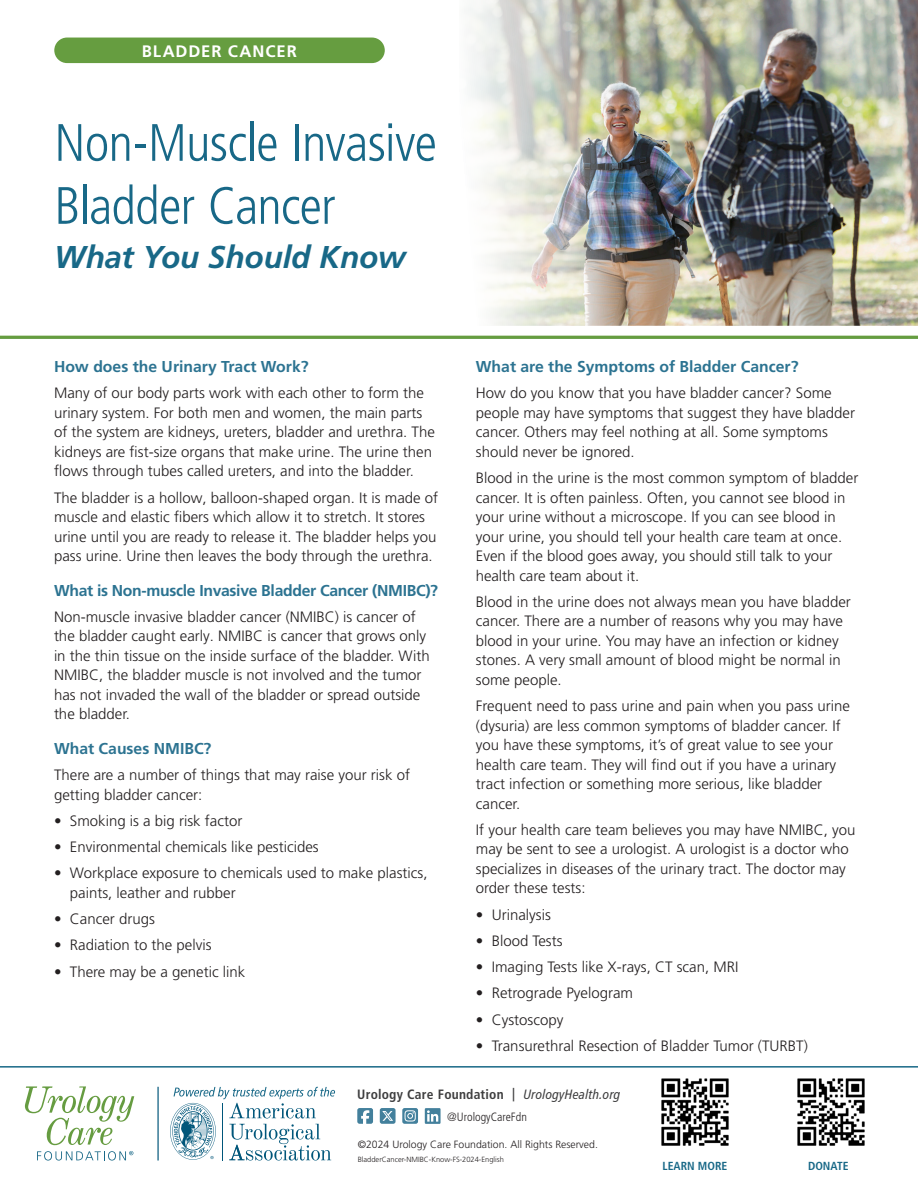
<style>
.page{position:relative;width:918px;height:1188px;background:#fff}
.page>*{position:absolute;margin:0;border:0;box-sizing:border-box;transform-origin:0 0}
.t1{font:300 condensed 52.5px/63px "Frutiger LT Pro";letter-spacing:-.015em;color:#186887}
.t2{font:italic 700 31.5px "Frutiger LT Pro";letter-spacing:-.01em;color:#186887}
.CoverTop{font:700 16.65px "Frutiger LT Pro";letter-spacing:.055em;color:#fff}
.Subhead1{font:700 15.75px "Frutiger LT Pro";color:#2c7391}
.Subhead1-2{font:700 15.75px "Frutiger LT Pro";letter-spacing:-.02em;color:#2c7391}
.Body1{font:300 15px/19.5px "Frutiger LT Pro";color:#231f20}
.Address_Info{font:700 condensed 13.5px "Frutiger LT Pro";letter-spacing:.015em;color:#3e3e3f}
.Body_Copy_Sans{font:300 condensed 12px "Frutiger LT Pro";color:#231f20}
.t3{font:700 condensed 11.7px "Frutiger LT Pro";color:#186887}
.Body1-2{font:300 10.5px "Frutiger LT Pro";color:#231f20}
.Body1-3{font:300 7.5px "Frutiger LT Pro";color:#231f20}
.s1{font-weight:400;font-style:italic}
</style>
<div class="page">
<img style="left:468px;top:0;width:450px;height:326px">
<div style="left:54px;top:38px;width:331px;height:25px;background:#669d40;border-radius:13px"></div>
<hr style="left:0;top:336px;width:918px;height:3px;background:#669d40">
<hr style="left:0;top:1066px;width:918px;height:2px;background:#186887">
<svg style="left:170px;top:1087px;width:165px;height:74px"></svg>
<hr style="left:157px;top:1087px;width:2px;height:74px;background:#00567a">
<svg style="left:25px;top:1086px;width:109px;height:59px"></svg>
<svg style="left:37px;top:1151px;width:96px;height:10px"></svg>
<svg style="left:357px;top:1108px;width:61px;height:16px"></svg>
<svg style="left:425px;top:1108px;width:16px;height:16px"></svg>
<img style="left:797px;top:1078px;width:68px;height:68px">
<img style="left:661px;top:1078px;width:68px;height:68px">
<p class="CoverTop" style="left:142px;top:41px;width:157px">BLADDER CANCER</p>
<p class="t1" style="left:54px;top:112px;width:384px">Non-Muscle Invasive<br>Bladder Cancer</p>
<p class="t2" style="left:54px;top:238px;width:353px">What You Should Know</p>
<p class="Subhead1" style="left:54px;top:357px;width:256px">How does the Urinary Tract Work?</p>
<p class="Body1" style="left:54px;top:383px;width:382px">Many of our body parts work with each other to form the urinary system. For both men and women, the main parts of the system are kidneys, ureters, bladder and urethra. The kidneys are fist-size organs that make urine. The urine then flows through tubes called ureters, and into the bladder.</p>
<p class="Body1" style="left:54px;top:488px;width:386px">The bladder is a hollow, balloon-shaped organ. It is made of muscle and elastic fibers which allow it to stretch. It stores urine until you are ready to release it. The bladder helps you pass urine. Urine then leaves the body through the urethra.</p>
<p class="Subhead1-2" style="left:54px;top:581px;width:386px">What is Non-muscle Invasive Bladder Cancer (NMIBC)?</p>
<p class="Body1" style="left:54px;top:607px;width:377px">Non-muscle invasive bladder cancer (NMIBC) is cancer of the bladder caught early. NMIBC is cancer that grows only in the thin tissue on the inside surface of the bladder. With NMIBC, the bladder muscle is not involved and the tumor has not invaded the wall of the bladder or spread outside the bladder.</p>
<p class="Subhead1" style="left:54px;top:739px;width:159px">What Causes NMIBC?</p>
<p class="Body1" style="left:54px;top:765px;width:358px">There are a number of things that may raise your risk of getting bladder cancer:</p>
<p class="Body1" style="left:54px;top:811px;width:190px">• Smoking is a big risk factor</p>
<p class="Body1" style="left:54px;top:837px;width:266px">• Environmental chemicals like pesticides</p>
<p class="Body1" style="left:70px;top:863px;width:359px;text-indent:-16px">• Workplace exposure to chemicals used to make plastics, paints, leather and rubber</p>
<p class="Body1" style="left:54px;top:909px;width:102px">• Cancer drugs</p>
<p class="Body1" style="left:54px;top:935px;width:159px">• Radiation to the pelvis</p>
<p class="Body1" style="left:54px;top:962px;width:193px">• There may be a genetic link</p>
<p class="Subhead1" style="left:476px;top:357px;width:324px">What are the Symptoms of Bladder Cancer?</p>
<p class="Body1" style="left:476px;top:383px;width:381px">How do you know that you have bladder cancer? Some people may have symptoms that suggest they have bladder cancer. Others may feel nothing at all. Some symptoms should never be ignored.</p>
<p class="Body1" style="left:476px;top:468px;width:384px">Blood in the urine is the most common symptom of bladder cancer. It is often painless. Often, you cannot see blood in your urine without a microscope. If you can see blood in your urine, you should tell your health care team at once.<br>Even if the blood goes away, you should still talk to your health care team about it.</p>
<p class="Body1" style="left:476px;top:592px;width:377px">Blood in the urine does not always mean you have bladder cancer. There are a number of reasons why you may have blood in your urine. You may have an infection or kidney stones. A very small amount of blood might be normal in some people.</p>
<p class="Body1" style="left:476px;top:696px;width:376px">Frequent need to pass urine and pain when you pass urine (dysuria) are less common symptoms of bladder cancer. If you have these symptoms, it’s of great value to see your health care team. They will find out if you have a urinary tract infection or something more serious, like bladder cancer.</p>
<p class="Body1" style="left:476px;top:820px;width:381px">If your health care team believes you may have NMIBC, you may be sent to see a urologist. A urologist is a doctor who specializes in diseases of the urinary tract. The doctor may order these tests:</p>
<p class="Body1" style="left:476px;top:905px;width:76px">• Urinalysis</p>
<p class="Body1" style="left:476px;top:931px;width:88px">• Blood Tests</p>
<p class="Body1" style="left:476px;top:957px;width:264px">• Imaging Tests like X-rays, CT scan, MRI</p>
<p class="Body1" style="left:476px;top:983px;width:159px">• Retrograde Pyelogram</p>
<p class="Body1" style="left:476px;top:1010px;width:89px">• Cystoscopy</p>
<p class="Body1" style="left:476px;top:1036px;width:334px">• Transurethral Resection of Bladder Tumor (TURBT)</p>
<p class="Address_Info" style="left:357px;top:1087px;width:265px">Urology Care Foundation | <span class="s1">UrologyHealth.org</span></p>
<p class="Body_Copy_Sans" style="left:447px;top:1110px;width:81px">@UrologyCareFdn</p>
<p class="Body1-2" style="left:358px;top:1138px;width:242px">©2024 Urology Care Foundation. All Rights Reserved.</p>
<p class="Body1-3" style="left:358px;top:1155px;width:148px">BladderCancer-NMIBC-Know-FS-2024-English</p>
<p class="t3" style="left:663px;top:1159px;width:66px">LEARN MORE</p>
<p class="t3" style="left:808px;top:1159px;width:42px">DONATE</p>
</div>
